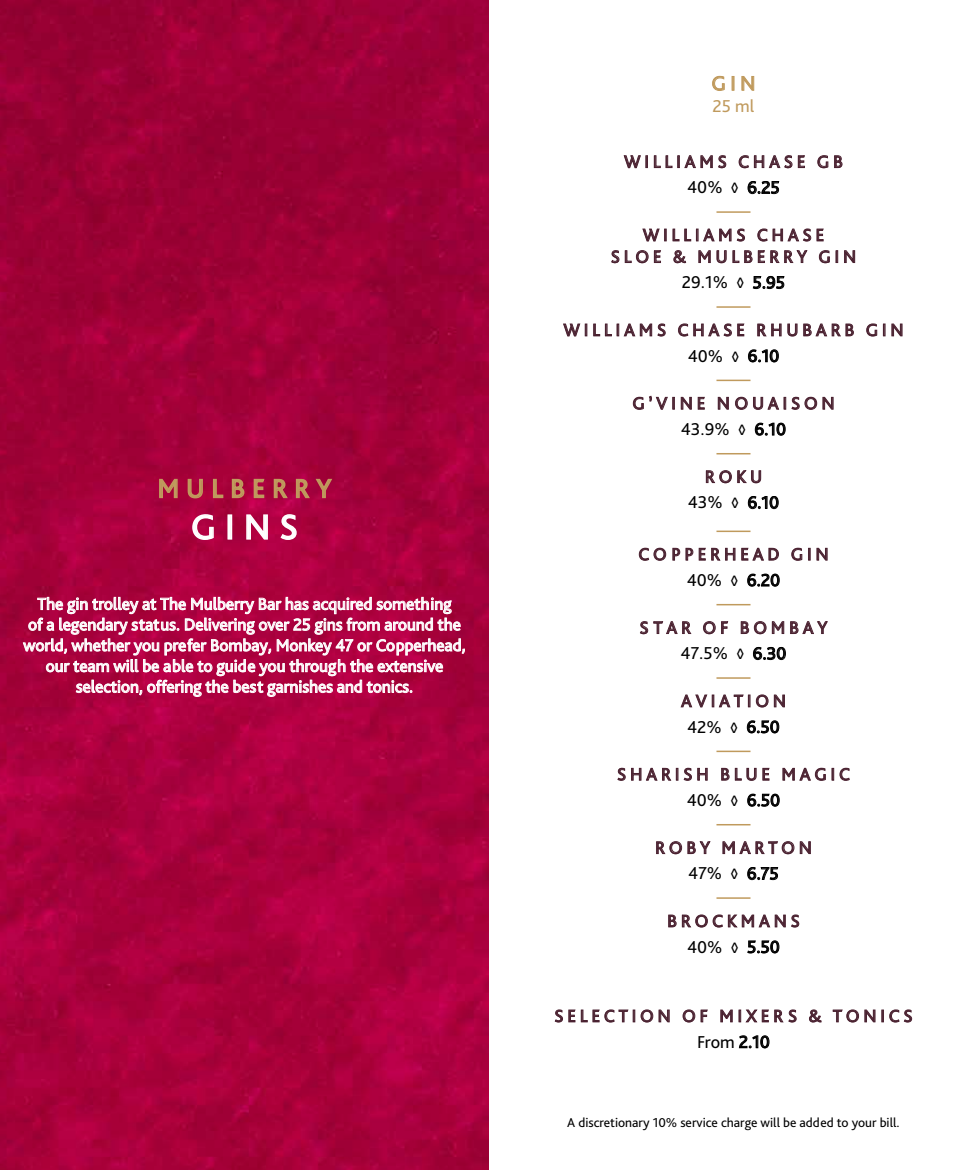
<style>
.page{position:relative;width:978px;height:1170px;background:#fff}
.page>*{position:absolute;margin:0;border:0;box-sizing:border-box;transform-origin:0 0}
.t1{font:36px "Bliss Pro";color:#fff}
.t2{font:27px "Bliss Pro";letter-spacing:.265em;color:#c09a5d}
.t3{font:21px "Bliss Pro";color:#c09a5d}
.t4{font:18px/21.6px "Bliss Pro";letter-spacing:.215em;color:#4a2130;text-align:center}
.t5{font:18px "Bliss Pro";color:#000}
.t6{font:18px "Bliss Pro";color:#c09a5d}
.t7{font:17.25px/20.7px "Bliss Pro";color:#fff;text-align:center}
.t8{font:13.5px "Bliss Pro";color:#000}
</style>
<div class="page">
<img style="left:0;top:0;width:489px;height:1169px">
<svg style="left:158px;top:477px;width:20px;height:22px"></svg>
<svg style="left:187px;top:478px;width:17px;height:21px"></svg>
<svg style="left:212px;top:478px;width:12px;height:21px"></svg>
<svg style="left:231px;top:478px;width:14px;height:21px"></svg>
<svg style="left:253px;top:478px;width:13px;height:21px"></svg>
<svg style="left:273px;top:478px;width:16px;height:21px"></svg>
<svg style="left:295px;top:478px;width:39px;height:21px"></svg>
<svg style="left:192px;top:513px;width:23px;height:27px"></svg>
<div style="left:228px;top:514px;width:4px;height:25px;border:2px solid #fff"></div>
<svg style="left:246px;top:513px;width:23px;height:28px"></svg>
<svg style="left:279px;top:513px;width:18px;height:27px"></svg>
<svg style="left:23px;top:597px;width:442px;height:99px;background:#bf3b6b"></svg>
<svg style="left:712px;top:76px;width:13px;height:15px"></svg>
<svg style="left:732px;top:76px;width:2px;height:15px"></svg>
<svg style="left:741px;top:76px;width:13px;height:15px"></svg>
<svg style="left:623px;top:155px;width:25px;height:14px"></svg>
<svg style="left:654px;top:155px;width:73px;height:13px"></svg>
<svg style="left:738px;top:155px;width:67px;height:13px"></svg>
<svg style="left:817px;top:155px;width:26px;height:13px"></svg>
<svg style="left:748px;top:181px;width:31px;height:13px"></svg>
<hr style="left:716px;top:211px;width:34px;height:2px;background:#c09a5d">
<svg style="left:611px;top:228px;width:219px;height:35px"></svg>
<svg style="left:836px;top:250px;width:2px;height:13px"></svg>
<svg style="left:844px;top:250px;width:11px;height:13px"></svg>
<svg style="left:753px;top:276px;width:31px;height:13px"></svg>
<hr style="left:716px;top:306px;width:34px;height:2px;background:#c09a5d">
<svg style="left:563px;top:323px;width:24px;height:14px"></svg>
<svg style="left:593px;top:323px;width:73px;height:14px"></svg>
<svg style="left:678px;top:323px;width:67px;height:14px"></svg>
<svg style="left:757px;top:323px;width:97px;height:14px"></svg>
<svg style="left:866px;top:323px;width:11px;height:14px"></svg>
<svg style="left:883px;top:323px;width:2px;height:13px"></svg>
<svg style="left:891px;top:323px;width:12px;height:14px"></svg>
<svg style="left:748px;top:349px;width:31px;height:13px"></svg>
<hr style="left:716px;top:379px;width:34px;height:2px;background:#c09a5d">
<svg style="left:633px;top:395px;width:42px;height:15px"></svg>
<svg style="left:681px;top:396px;width:24px;height:14px"></svg>
<svg style="left:718px;top:396px;width:11px;height:14px"></svg>
<svg style="left:735px;top:396px;width:99px;height:14px"></svg>
<svg style="left:755px;top:422px;width:31px;height:13px"></svg>
<hr style="left:716px;top:453px;width:34px;height:1px;background:#c09a5d">
<svg style="left:706px;top:470px;width:55px;height:13px"></svg>
<svg style="left:748px;top:496px;width:31px;height:13px"></svg>
<hr style="left:716px;top:530px;width:34px;height:2px;background:#c09a5d">
<svg style="left:639px;top:547px;width:27px;height:14px"></svg>
<svg style="left:672px;top:547px;width:107px;height:14px"></svg>
<svg style="left:791px;top:547px;width:37px;height:14px"></svg>
<svg style="left:747px;top:573px;width:33px;height:13px"></svg>
<hr style="left:716px;top:604px;width:34px;height:1px;background:#c09a5d">
<svg style="left:640px;top:621px;width:52px;height:13px"></svg>
<svg style="left:703px;top:621px;width:26px;height:13px"></svg>
<svg style="left:740px;top:621px;width:44px;height:13px"></svg>
<svg style="left:790px;top:621px;width:38px;height:13px"></svg>
<svg style="left:753px;top:647px;width:33px;height:13px"></svg>
<hr style="left:716px;top:677px;width:34px;height:1px;background:#c09a5d">
<svg style="left:680px;top:694px;width:70px;height:14px"></svg>
<svg style="left:756px;top:694px;width:29px;height:14px"></svg>
<svg style="left:747px;top:720px;width:32px;height:13px"></svg>
<hr style="left:716px;top:750px;width:34px;height:2px;background:#c09a5d">
<svg style="left:617px;top:767px;width:91px;height:14px"></svg>
<svg style="left:721px;top:767px;width:49px;height:14px"></svg>
<svg style="left:782px;top:767px;width:44px;height:14px"></svg>
<svg style="left:832px;top:767px;width:18px;height:14px"></svg>
<svg style="left:747px;top:793px;width:33px;height:13px"></svg>
<hr style="left:716px;top:823px;width:34px;height:2px;background:#c09a5d">
<svg style="left:656px;top:841px;width:55px;height:13px"></svg>
<svg style="left:722px;top:841px;width:89px;height:13px"></svg>
<svg style="left:747px;top:867px;width:31px;height:13px"></svg>
<hr style="left:716px;top:897px;width:34px;height:1px;background:#c09a5d">
<svg style="left:668px;top:914px;width:132px;height:13px"></svg>
<svg style="left:747px;top:940px;width:32px;height:13px"></svg>
<svg style="left:554px;top:1009px;width:116px;height:13px"></svg>
<svg style="left:682px;top:1009px;width:26px;height:13px"></svg>
<svg style="left:720px;top:1009px;width:13px;height:13px"></svg>
<svg style="left:739px;top:1009px;width:58px;height:13px"></svg>
<svg style="left:809px;top:1009px;width:13px;height:13px"></svg>
<svg style="left:832px;top:1009px;width:80px;height:13px"></svg>
<svg style="left:739px;top:1035px;width:30px;height:13px"></svg>
<h2 class="t2" style="left:158px;top:471px;width:175px">MULBERRY</h2>
<h1 class="t1" style="left:191px;top:504px;width:108px">GINS</h1>
<p class="t7" style="left:23px;top:593px;width:444px">The gin trolley at The Mulberry Bar has acquired something<br>of a legendary status. Delivering over 25 gins from around the world, whether you prefer Bombay, Monkey 47 or Copperhead, our team will be able to guide you through the extensive selection, offering the best garnishes and tonics.</p>
<p class="t3" style="left:711px;top:70px;width:46px">GIN</p>
<p class="t6" style="left:713px;top:95px;width:43px">25 ml</p>
<p class="t4" style="left:624px;top:150px;width:220px">WILLIAMS CHASE GB</p>
<p class="t5" style="left:687px;top:176px;width:94px">40% ◊ 6.25</p>
<p class="t4" style="left:611px;top:224px;width:247px">WILLIAMS CHASE<br>SLOE &amp; MULBERRY GIN</p>
<p class="t5" style="left:682px;top:271px;width:105px">29.1% ◊ 5.95</p>
<p class="t4" style="left:563px;top:318px;width:342px">WILLIAMS CHASE RHUBARB GIN</p>
<p class="t5" style="left:688px;top:344px;width:93px">40% ◊ 6.10</p>
<p class="t4" style="left:632px;top:392px;width:204px">G’VINE NOUAISON</p>
<p class="t5" style="left:681px;top:418px;width:107px">43.9% ◊ 6.10</p>
<p class="t4" style="left:705px;top:465px;width:59px">ROKU</p>
<p class="t5" style="left:688px;top:491px;width:93px">43% ◊ 6.10</p>
<p class="t4" style="left:638px;top:543px;width:192px">COPPERHEAD GIN</p>
<p class="t5" style="left:687px;top:569px;width:95px">40% ◊ 6.20</p>
<p class="t4" style="left:640px;top:616px;width:189px">STAR OF BOMBAY</p>
<p class="t5" style="left:681px;top:642px;width:107px">47.5% ◊ 6.30</p>
<p class="t4" style="left:681px;top:689px;width:106px">AVIATION</p>
<p class="t5" style="left:687px;top:715px;width:94px">42% ◊ 6.50</p>
<p class="t4" style="left:617px;top:763px;width:234px">SHARISH BLUE MAGIC</p>
<p class="t5" style="left:687px;top:788px;width:95px">40% ◊ 6.50</p>
<p class="t4" style="left:655px;top:836px;width:158px">ROBY MARTON</p>
<p class="t5" style="left:688px;top:862px;width:92px">47% ◊ 6.75</p>
<p class="t4" style="left:667px;top:909px;width:134px">BROCKMANS</p>
<p class="t5" style="left:687px;top:935px;width:94px">40% ◊ 5.50</p>
<p class="t4" style="left:554px;top:1004px;width:360px">SELECTION OF MIXERS &amp; TONICS</p>
<p class="t5" style="left:697px;top:1030px;width:74px">From 2.10</p>
<p class="t8" style="left:567px;top:1113px;width:334px">A discretionary 10% service charge will be added to your bill.</p>
</div>
